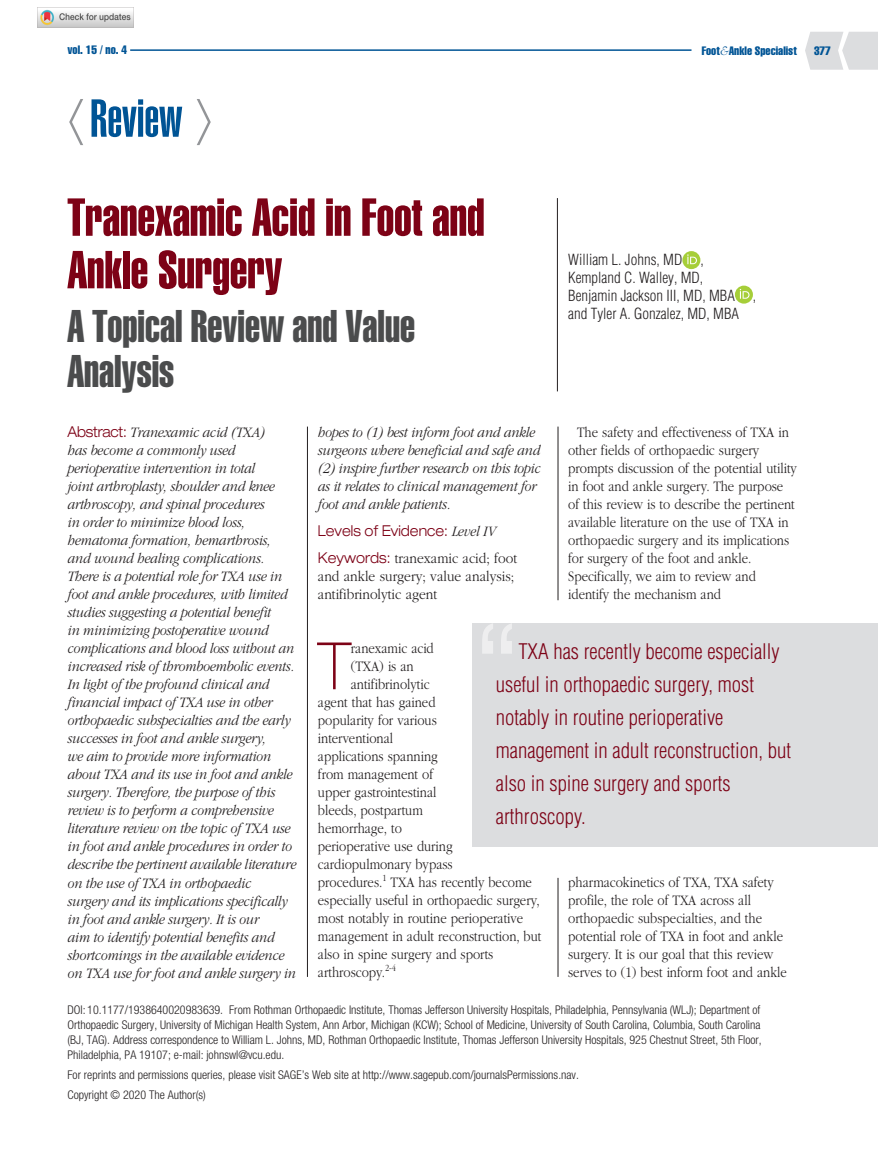
<style>
.page{position:relative;width:878px;height:1175px;background:#fff}
.page>*{position:absolute;margin:0;border:0;box-sizing:border-box;transform-origin:0 0}
.t1{font:100 expanded 65.4px "Helvetica Neue LT Std";color:#7d0216;scale:.85 1}
.t2{font:52.5px/52.5px "Helvetica LT Std Extra Comp";color:#7d0216}
.t3{font:52.5px "Helvetica LT Std Ultra Comp";color:#005495}
.t4{font:45px/45px "Helvetica LT Std Extra Comp";color:#4b4c4d}
.t5{font:300 condensed 21px/33px "Helvetica LT Std";color:#7d0216}
.t6{font:italic 300 15px/18px "ITC Garamond Std";letter-spacing:-.015em;color:#231f20;scale:.9 1}
.t7{font:300 15px/18px "ITC Garamond Std";color:#231f20;scale:.85 1}
.t8{font:300 condensed 15px/18px "Helvetica LT Std";color:#231f20}
.t9{font:300 15px/18px "ITC Garamond Std";color:#231f20;scale:.9 1}
.t10{font:300 expanded 15px "Helvetica Neue LT Std";color:#7d0216;scale:.9 1}
.t11{font:300 condensed 12px/15px "Helvetica Neue LT Std";color:#231f20;text-align:justify}
.t12{font:12px "Helvetica LT Std Comp";color:#005495}
.t13{font:300 9.75px "ITC Garamond Std";color:#231f20;scale:.85 1}
.s1{font-family:"ITC Garamond Std";font-weight:300;font-style:italic;font-size:13.5px}
.s2{color:#939598}
.s3{font-family:"Helvetica Neue LT Std";font-style:normal;font-stretch:expanded;color:#7d0216}
.s4{font-family:"ITC Garamond Std";font-style:italic;font-stretch:normal;color:#231f20}
.s5{font-family:"Helvetica Neue LT Std";font-stretch:expanded;color:#7d0216}
</style>
<div class="page">
<hr style="left:130px;top:49px;width:561px;height:2px;background:#005495">
<svg style="left:805px;top:32px;width:73px;height:38px;background:#dfe0e2"></svg>
<hr style="left:307px;top:426px;width:1px;height:550px;background:#231f20">
<hr style="left:557px;top:426px;width:1px;height:174px;background:#231f20">
<svg style="left:57px;top:7px;width:27px;height:21px"></svg>
<div style="left:682px;top:251px;width:18px;height:18px;background:#a6ce39;border-radius:50%"></div>
<svg style="left:687px;top:254px;width:10px;height:10px"></svg>
<div style="left:735px;top:285px;width:18px;height:18px;background:#a6ce39;border-radius:50%"></div>
<svg style="left:739px;top:289px;width:10px;height:10px"></svg>
<hr style="left:557px;top:198px;width:1px;height:193px;background:#231f20">
<div style="left:472px;top:623px;width:406px;height:223px;background:#dcdddf"></div>
<hr style="left:557px;top:878px;width:1px;height:98px;background:#231f20">
<img style="left:38px;top:8px;width:96px;height:19px">
<p class="t12" style="left:68px;top:42px;width:61px">vol. 15 / no. 4</p>
<p class="t12" style="left:701px;top:43px;width:97px">Foot <span class="s1">&amp;</span> Ankle Specialist</p>
<p class="t12" style="left:814px;top:43px;width:18px">377</p>
<h2 class="t3" style="left:68px;top:88px;width:146px"><span class="s2">〈</span>Review <span class="s2">〉</span></h2>
<h2 class="t2" style="left:68px;top:191px;width:418px">Tranexamic Acid in Foot and<br>Ankle Surgery</h2>
<h3 class="t4" style="left:68px;top:304px;width:349px">A Topical Review and Value<br>Analysis</h3>
<p class="t8" style="left:568px;top:250px;width:189px">William L. Johns, MD ,<br>Kempland C. Walley, MD,<br>Benjamin Jackson III, MD, MBA , and Tyler A. Gonzalez, MD, MBA</p>
<p class="t6" style="left:68px;top:424px;width:256px"><span class="s3">Abstract:</span> Tranexamic acid (TXA)<br>has become a commonly used perioperative intervention in total<br>joint arthroplasty, shoulder and knee arthroscopy, and spinal procedures<br>in order to minimize blood loss, hematoma formation, hemarthrosis, and wound healing complications.<br>There is a potential role for TXA use in foot and ankle procedures, with limited studies suggesting a potential benefit<br>in minimizing postoperative wound complications and blood loss without an increased risk of thromboembolic events.<br>In light of the profound clinical and financial impact of TXA use in other orthopaedic subspecialties and the early successes in foot and ankle surgery,<br>we aim to provide more information about TXA and its use in foot and ankle surgery. Therefore, the purpose of this review is to perform a comprehensive literature review on the topic of TXA use in foot and ankle procedures in order to describe the pertinent available literature on the use of TXA in orthopaedic<br>surgery and its implications specifically in foot and ankle surgery. It is our<br>aim to identify potential benefits and shortcomings in the available evidence on TXA use for foot and ankle surgery in</p>
<p class="t6" style="left:318px;top:423px;width:249px">hopes to (1) best inform foot and ankle surgeons where beneficial and safe and (2) inspire further research on this topic as it relates to clinical management for foot and ankle patients.</p>
<p class="t7" style="left:568px;top:423px;width:270px;text-indent:9px">The safety and effectiveness of TXA in other fields of orthopaedic surgery prompts discussion of the potential utility in foot and ankle surgery. The purpose of this review is to describe the pertinent available literature on the use of TXA in orthopaedic surgery and its implications for surgery of the foot and ankle.<br>Specifically, we aim to review and identify the mechanism and</p>
<p class="t10" style="left:318px;top:522px;width:199px">Levels of Evidence: <span class="s4">Level IV</span></p>
<p class="t9" style="left:318px;top:549px;width:223px"><span class="s5">Keywords:</span> tranexamic acid; foot and ankle surgery; value analysis; antifibrinolytic agent</p>
<h1 class="t1" style="left:318px;top:627px;width:40px">T</h1>
<p class="t7" style="left:351px;top:639px;width:99px">ranexamic acid</p>
<h3 class="t5" style="left:496px;top:634px;width:297px;text-indent:22px">TXA has recently become especially useful in orthopaedic surgery, most notably in routine perioperative management in adult reconstruction, but also in spine surgery and sports arthroscopy.</h3>
<p class="t7" style="left:351px;top:657px;width:76px">(TXA) is an</p>
<p class="t7" style="left:351px;top:675px;width:94px">antifibrinolytic</p>
<p class="t7" style="left:318px;top:693px;width:140px">agent that has gained</p>
<p class="t7" style="left:318px;top:711px;width:141px">popularity for various</p>
<p class="t7" style="left:318px;top:729px;width:90px">interventional</p>
<p class="t7" style="left:318px;top:747px;width:143px">applications spanning</p>
<p class="t7" style="left:318px;top:765px;width:137px">from management of</p>
<p class="t7" style="left:318px;top:783px;width:141px">upper gastrointestinal</p>
<p class="t7" style="left:318px;top:801px;width:125px">bleeds, postpartum</p>
<p class="t7" style="left:318px;top:819px;width:100px">hemorrhage, to</p>
<p class="t7" style="left:318px;top:837px;width:160px">perioperative use during</p>
<p class="t7" style="left:318px;top:855px;width:160px">cardiopulmonary bypass</p>
<p class="t7" style="left:318px;top:873px;width:253px">procedures.<sup>1</sup> TXA has recently become</p>
<p class="t7" style="left:318px;top:891px;width:263px">especially useful in orthopaedic surgery,</p>
<p class="t7" style="left:318px;top:909px;width:243px">most notably in routine perioperative</p>
<p class="t7" style="left:318px;top:927px;width:264px">management in adult reconstruction, but</p>
<p class="t7" style="left:318px;top:945px;width:208px">also in spine surgery and sports</p>
<p class="t7" style="left:318px;top:963px;width:80px">arthroscopy.</p>
<p class="t13" style="left:385px;top:962px;width:14px">2-4</p>
<p class="t7" style="left:568px;top:873px;width:259px">pharmacokinetics of TXA, TXA safety profile, the role of TXA across all orthopaedic subspecialties, and the potential role of TXA in foot and ankle surgery. It is our goal that this review serves to (1) best inform foot and ankle</p>
<p class="t11" style="left:68px;top:1002px;width:695px">DOI:10.1177/1938640020983639. From Rothman Orthopaedic Institute, Thomas Jefferson University Hospitals, Philadelphia, Pennsylvania (WLJ); Department of Orthopaedic Surgery, University of Michigan Health System, Ann Arbor, Michigan (KCW); School of Medicine, University of South Carolina, Columbia, South Carolina (BJ, TAG). Address correspondence to William L. Johns, MD, Rothman Orthopaedic Institute, Thomas Jefferson University Hospitals, 925 Chestnut Street, 5th Floor, Philadelphia, PA 19107; e-mail: johnswl@vcu.edu.</p>
<p class="t11" style="left:68px;top:1064px;width:513px;line-height:19.5px">For reprints and permissions queries, please visit SAGE’s Web site at http://www.sagepub.com/journalsPermissions.nav.<br>Copyright © 2020 The Author(s)</p>
</div>
